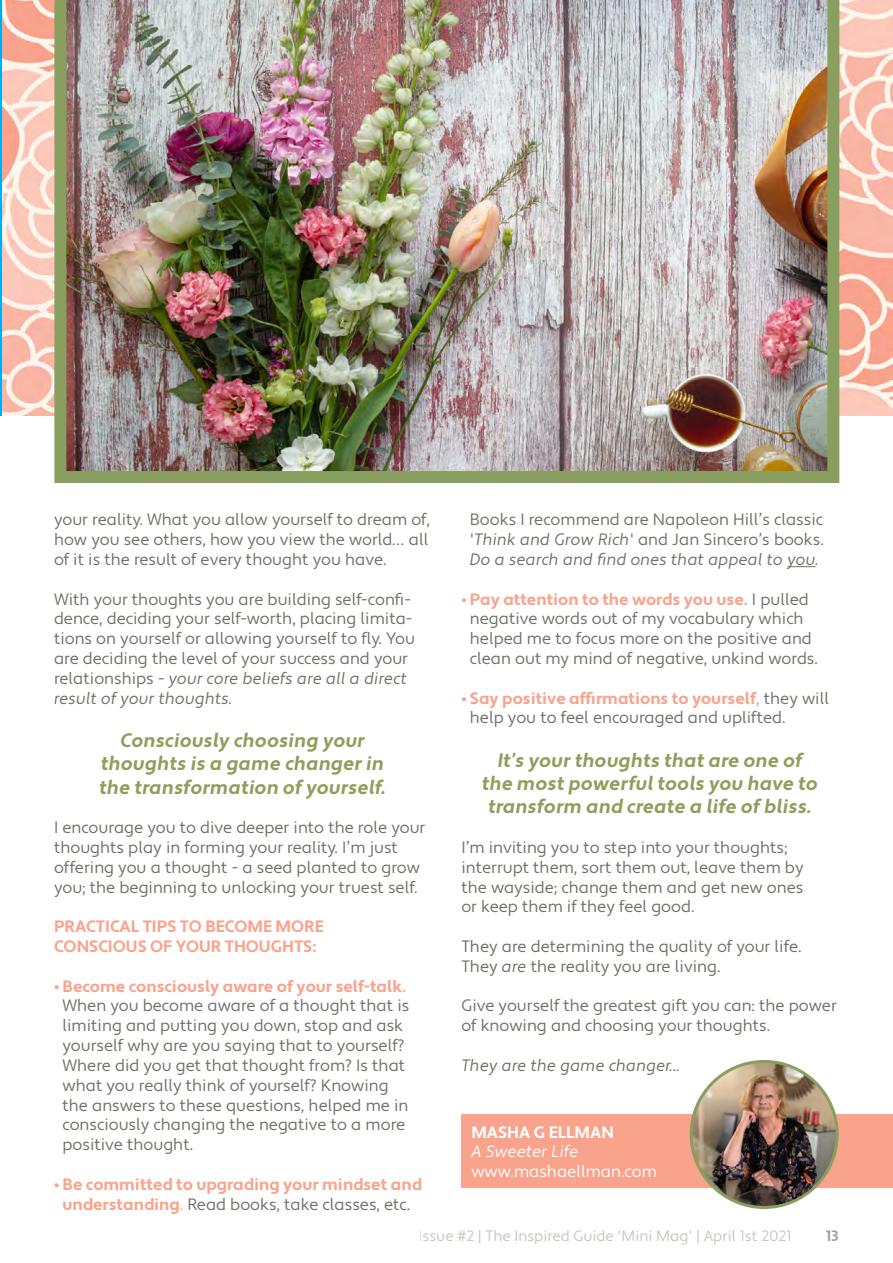
<style>
.page{position:relative;width:893px;height:1263px;background:#fff}
.page>*{position:absolute;margin:0;border:0;box-sizing:border-box;transform-origin:0 0}
.t1{font:19.5px/23.4px "Apertura Bold Obliq";color:#8f9e5b;text-align:center}
.t2{font:16.5px/19.8px "Apertura";color:#71716a}
.t3{font:700 16.5px/19.8px "Apertura";color:#f9a38c}
.t4{font:16.5px/19.8px "Apertura Obliq";color:#71716a}
.t5{font:16.5px "Apertura";color:#fff}
.t6{font:700 16.5px "Apertura";color:#fff}
.t7{font:16.5px "Apertura Obliq";color:#fff}
.t8{font:15px "Apertura";color:#a3a197}
.t9{font:700 15px "Apertura";color:#a3a197}
.s1{font-family:"Apertura"}
.s2{font-weight:700;color:#f9a38c}
.s3{font-weight:700;color:#f2b1ad}
.s4{font-weight:400}
.s5{font-weight:400;color:#71716a}
.s6{font-family:"Apertura Obliq"}
</style>
<div class="page">
<img style="left:2px;top:0;width:891px;height:416px">
<div style="left:461px;top:1114px;width:432px;height:74px;background:#f9a38c"></div>
<img style="left:691px;top:1061px;width:146px;height:146px;border-radius:73px">
<div style="left:690px;top:1060px;width:149px;height:149px;border:3px solid #899e5f;border-radius:50%"></div>
<img style="left:54px;top:0;width:785px;height:483px">
<svg style="left:787px;top:566px;width:29px;height:1px"></svg>
<p class="t2" style="left:54px;top:510px;width:377px;text-align:justify">your reality. What you allow yourself to dream of, how you see others, how you view the world… all of it is the result of every thought you have.</p>
<p class="t2" style="left:54px;top:590px;width:362px">With your thoughts you are building self-confi&shy;dence, deciding your self-worth, placing limita&shy;tions on yourself or allowing yourself to fly. You are deciding the level of your success and your</p>
<p class="t4" style="left:54px;top:669px;width:355px"><span class="s1">relationships -</span> your core beliefs are all a direct result of your thoughts.</p>
<p class="t1" style="left:100px;top:729px;width:288px">Consciously choosing your thoughts is a game changer in the transformation of yourself.</p>
<p class="t2" style="left:54px;top:818px;width:373px">I encourage you to dive deeper into the role your thoughts play in forming your reality. I’m just offering you a thought - a seed planted to grow you; the beginning to unlocking your truest self.</p>
<p class="t3" style="left:54px;top:917px;width:271px">PRACTICAL TIPS TO BECOME MORE<br>CONSCIOUS OF YOUR THOUGHTS:</p>
<p class="t2" style="left:62px;top:977px;width:348px;text-indent:-8px"><span class="s2">• Become consciously aware of your self-talk</span><span class="s3">.<br></span>When you become aware of a thought that is limiting and putting you down, stop and ask yourself why are you saying that to yourself?<br>Where did you get that thought from? Is that what you really think of yourself? Knowing the answers to these questions, helped me in consciously changing the negative to a more positive thought.</p>
<p class="t3" style="left:54px;top:1175px;width:369px;text-align:center">• Be committed to upgrading your mindset and understanding<span class="s4">.</span> <span class="s5">Read books, take classes, etc.</span></p>
<p class="t2" style="left:470px;top:510px;width:355px">Books I recommend are Napoleon Hill’s classic '<span class="s6">Think and Grow Rich</span>' and Jan Sincero’s books.</p>
<p class="t4" style="left:470px;top:550px;width:351px">Do a search and find ones that appeal to you.</p>
<p class="t2" style="left:461px;top:590px;width:358px;text-align:center"><span class="s2">• Pay attention to the words you use.</span> I pulled negative words out of my vocabulary which helped me to focus more on the positive and clean out my mind of negative, unkind words.</p>
<p class="t2" style="left:470px;top:689px;width:361px;text-indent:-8px"><span class="s2">• Say positive affirmations to yourself,</span> they will help you to feel encouraged and uplifted.</p>
<p class="t1" style="left:482px;top:749px;width:338px">It’s your thoughts that are one of the most powerful tools you have to transform and create a life of bliss.</p>
<p class="t2" style="left:461px;top:838px;width:344px">I’m inviting you to step into your thoughts; interrupt them, sort them out, leave them by the wayside; change them and get new ones or keep them if they feel good.</p>
<p class="t2" style="left:461px;top:937px;width:342px">They are determining the quality of your life.<br>They <span class="s6">are</span> the reality you are living.</p>
<p class="t2" style="left:461px;top:996px;width:377px">Give yourself the greatest gift you can: the power of knowing and choosing your thoughts.</p>
<p class="t4" style="left:461px;top:1056px;width:220px">They are the game changer...</p>
<p class="t6" style="left:471px;top:1122px;width:144px">MASHA G ELLMAN</p>
<p class="t7" style="left:471px;top:1142px;width:109px">A Sweeter Life</p>
<p class="t5" style="left:471px;top:1161px;width:187px">www.mashaellman.com</p>
<p class="t8" style="left:419px;top:1227px;width:374px">Issue #2 | The Inspired Guide 'Mini Mag' | April 1st 2021</p>
<p class="t9" style="left:826px;top:1227px;width:15px">13</p>
</div>
